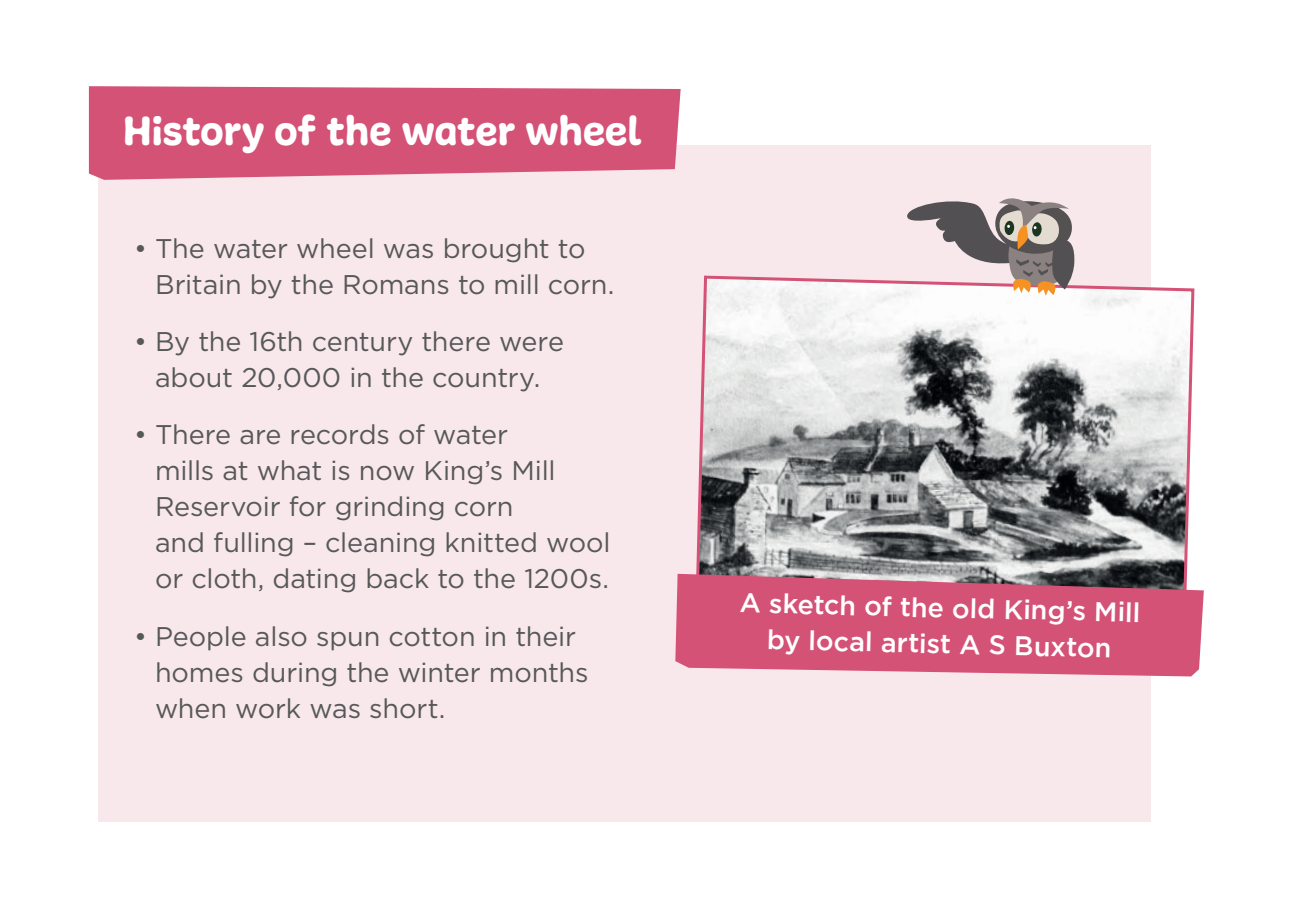
<style>
.page{position:relative;width:1289px;height:919px;background:#fff}
.page>*{position:absolute;margin:0;border:0;box-sizing:border-box;transform-origin:0 0}
.t1{font:43.35px "Freude";letter-spacing:.005em;color:#fff}
.t2{font:27px/36px "Gotham";letter-spacing:-.01em;color:#57585a}
.t3{font:500 27px/35.8px "Gotham";color:#fff;text-align:center}
</style>
<div class="page">
<div style="left:98px;top:145px;width:1052px;height:676px;background:#f9e8eb"></div>
<svg style="left:89px;top:86px;width:591px;height:94px;fill:#d55277"></svg>
<svg style="left:696px;top:274px;width:499px;height:299px"></svg>
<svg style="left:675px;top:573px;width:528px;height:103px;fill:#d55277"></svg>
<svg style="left:906px;top:198px;width:168px;height:97px"></svg>
<h1 class="t1" style="left:123px;top:104px;width:520px">History of the water wheel</h1>
<p class="t2" style="left:155px;top:229px;width:461px;text-indent:-21px">• The water wheel was brought to<br>Britain by the Romans to mill corn.</p>
<p class="t2" style="left:134px;top:323px;width:431px;text-align:center">• By the 16th century there were about 20,000 in the country.</p>
<p class="t2" style="left:155px;top:416px;width:457px;text-indent:-21px">• There are records of water<br>mills at what is now King’s Mill<br>Reservoir for grinding corn<br>and fulling – cleaning knitted wool or cloth, dating back to the 1200s.</p>
<p class="t2" style="left:155px;top:617px;width:435px;text-indent:-21px">• People also spun cotton in their homes during the winter months when work was short.</p>
<p class="t3" style="left:739px;top:586px;width:402px;rotate:1deg">A sketch of the old King’s Mill by local artist A S Buxton</p>
</div>
